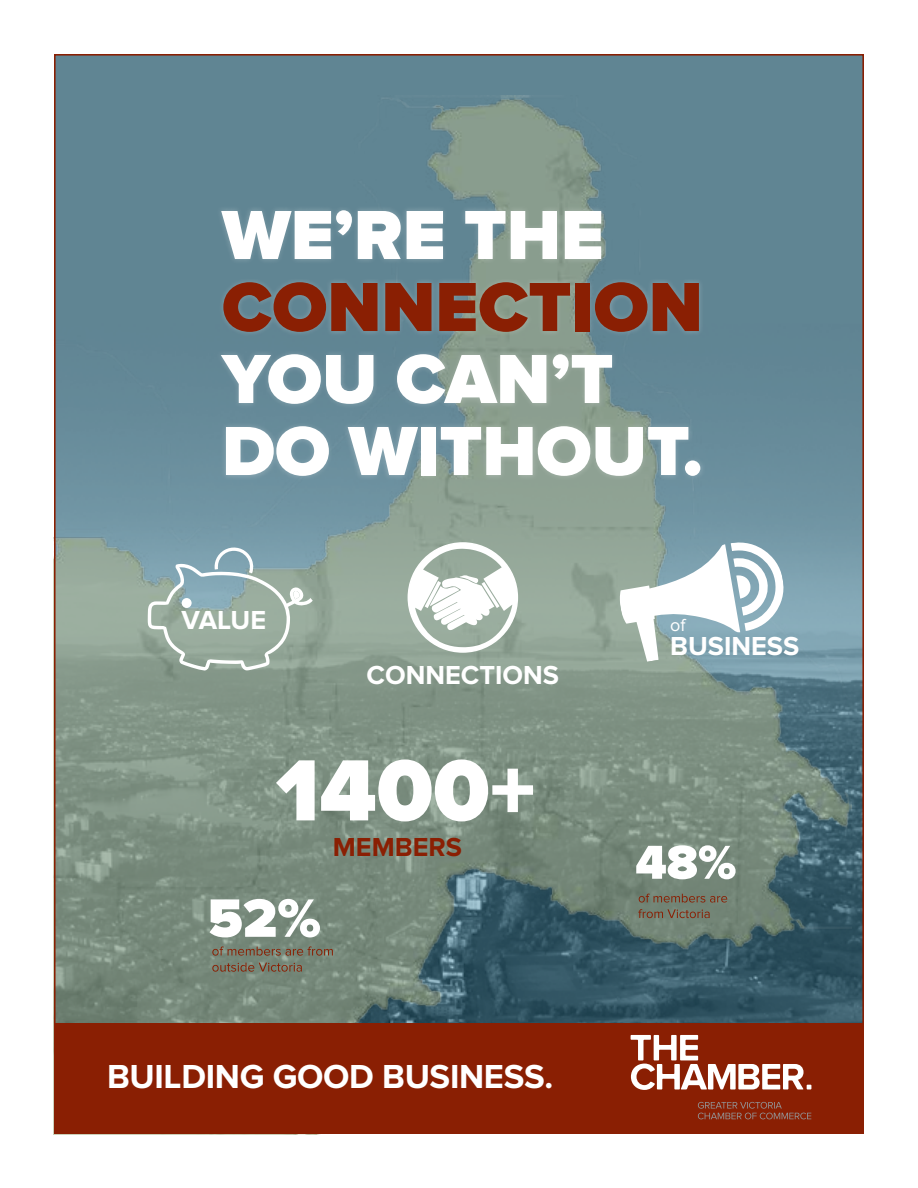
<style>
.page{position:relative;width:918px;height:1188px;background:#fff}
.page>*{position:absolute;margin:0;border:0;box-sizing:border-box;transform-origin:0 0}
.t1{font:900 90px "Proxima Nova";color:#fff}
.t2{font:900 72px/72px "Proxima Nova";color:#fff}
.t3{font:900 72px "Proxima Nova";color:#8a1f03}
.t4{font:700 34.5px "Proxima Nova";letter-spacing:-.01em;color:#fff}
.t5{font:700 27px "Proxima Nova";color:#fff}
.t6{font:700 27px "Proxima Nova";color:#8a1f03}
.t7{font:18px "Proxima Nova";color:#fff}
</style>
<div class="page">
<img style="left:57px;top:57px;width:804px;height:966px">
<img style="left:57px;top:95px;width:795px;height:928px">
<svg style="left:636px;top:845px;width:100px;height:34px"></svg>
<svg style="left:638px;top:909px;width:72px;height:9px"></svg>
<svg style="left:639px;top:894px;width:88px;height:9px"></svg>
<svg style="left:210px;top:899px;width:110px;height:38px"></svg>
<svg style="left:212px;top:963px;width:90px;height:9px"></svg>
<svg style="left:212px;top:946px;width:121px;height:10px"></svg>
<svg style="left:148px;top:546px;width:165px;height:125px;background:#99afaa"></svg>
<div style="left:182px;top:598px;width:10px;height:10px;background:#fff;border-radius:50%"></div>
<div style="left:216px;top:206px;width:489px;height:274px;background:#fff;opacity:.22"></div>
<svg style="left:408px;top:543px;width:109px;height:109px"></svg>
<div style="left:408px;top:542px;width:110px;height:111px;border:2px solid #fff;border-radius:50%"></div>
<svg style="left:613px;top:536px;width:177px;height:129px"></svg>
<div style="left:54px;top:1023px;width:810px;height:111px;background:#8a1f03"></div>
<svg style="left:631px;top:1035px;width:180px;height:55px"></svg>
<svg style="left:698px;top:1102px;width:113px;height:17px"></svg>
<p class="t2" style="left:222px;top:201px;width:383px">WE’RE THE</p>
<p class="t3" style="left:222px;top:266px;width:482px">CONNECTION</p>
<p class="t2" style="left:222px;top:345px;width:482px">YOU CAN’T<br>DO WITHOUT.</p>
<p class="t5" style="left:181px;top:605px;width:86px">VALUE</p>
<p class="t5" style="left:367px;top:659px;width:194px">CONNECTIONS</p>
<p class="t1" style="left:276px;top:739px;width:261px">1400+</p>
<p class="t6" style="left:333px;top:832px;width:131px">MEMBERS</p>
<p class="t4" style="left:107px;top:1057px;width:448px">BUILDING GOOD BUSINESS.</p>
<p class="t7" style="left:670px;top:614px;width:18px">of</p>
<p class="t5" style="left:670px;top:630px;width:131px">BUSINESS</p>
</div>
